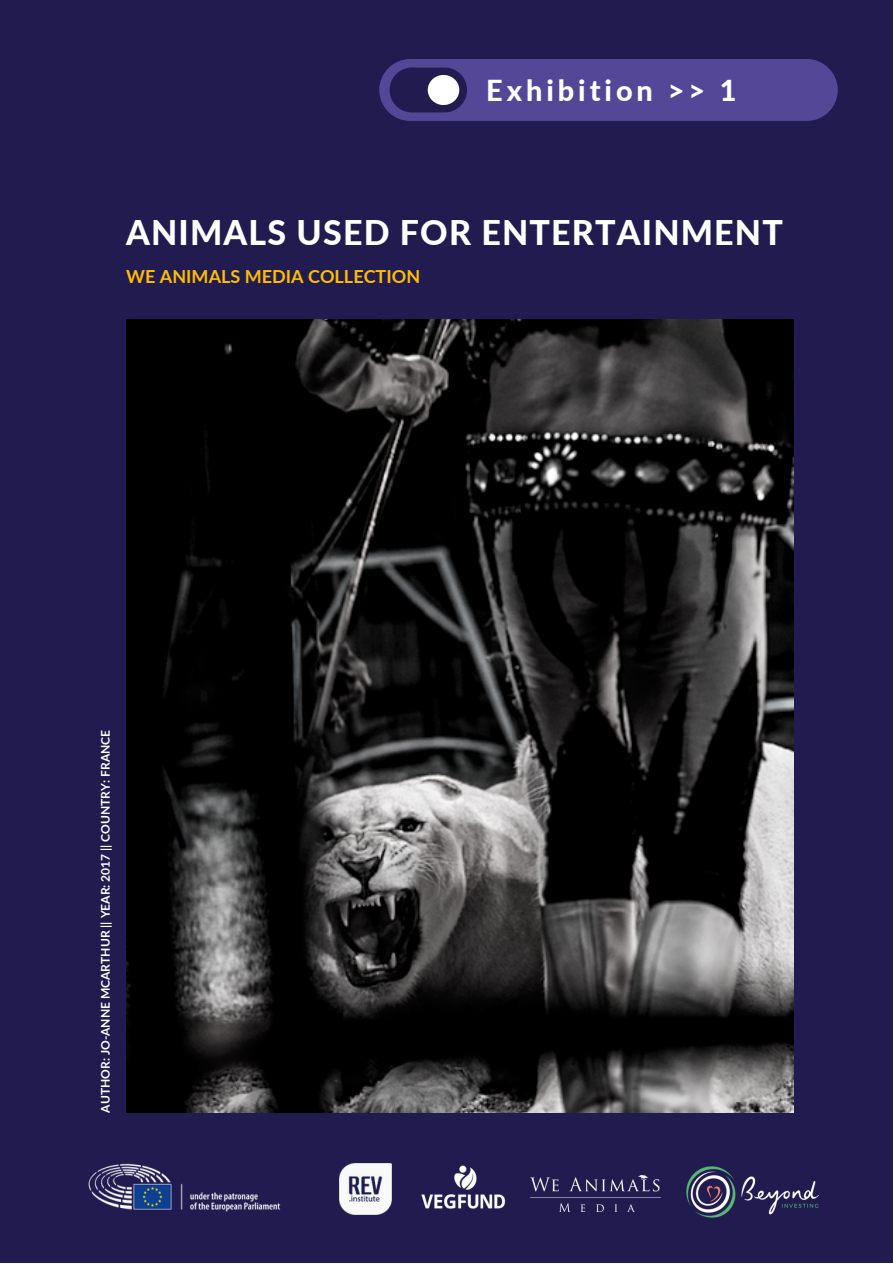
<style>
.page{position:relative;width:893px;height:1264px;background:#fff}
.page>*{position:absolute;margin:0;border:0;box-sizing:border-box;transform-origin:0 0}
.t1{font:800 34.05px "Lato";letter-spacing:.035em;color:#fff}
.t2{font:800 28.95px "Lato";letter-spacing:.135em;color:#fff}
.t3{font:700 18px "Lato";color:#ffbd00}
.t4{font:700 12px "Lato";color:#fff}
</style>
<div class="page">
<div style="left:0;top:0;width:892px;height:1262px;background:#211b50"></div>
<svg style="left:379px;top:59px;width:458px;height:62px;background:#524692"></svg>
<img style="left:126px;top:319px;width:667px;height:793px">
<img style="left:686px;top:1166px;width:133px;height:52px">
<img style="left:340px;top:1163px;width:51px;height:51px">
<img style="left:421px;top:1165px;width:85px;height:44px">
<img style="left:88px;top:1163px;width:193px;height:49px">
<img style="left:531px;top:1175px;width:129px;height:36px">
<h2 class="t2" style="left:486px;top:72px;width:252px">Exhibition &gt;&gt; 1</h2>
<h1 class="t1" style="left:126px;top:211px;width:658px">ANIMALS USED FOR ENTERTAINMENT</h1>
<h3 class="t3" style="left:126px;top:265px;width:295px">WE ANIMALS MEDIA COLLECTION</h3>
<p class="t4" style="left:98px;top:1112px;width:384px;rotate:-90deg">AUTHOR: JO-ANNE MCARTHUR || YEAR: 2017 || COUNTRY: FRANCE</p>
</div>
